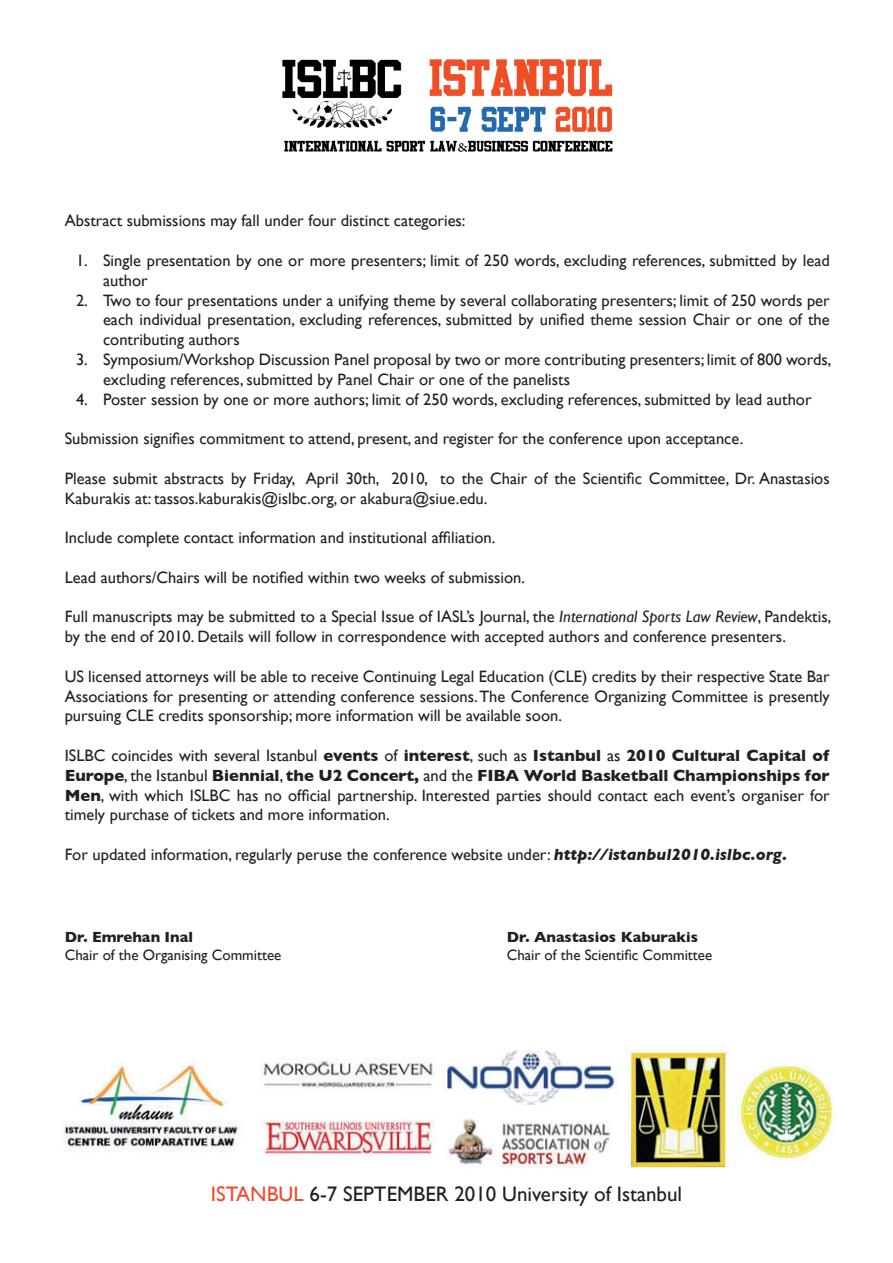
<style>
.page{position:relative;width:893px;height:1263px;background:#fff}
.page>*{position:absolute;margin:0;border:0;box-sizing:border-box;transform-origin:0 0}
.t1{font:21px "Gill Sans";color:#231f20}
.t2{font:16.5px/19.8px "Gill Sans";color:#231f20}
.t3{font:15px "Gill Sans";color:#231f20}
.t4{font:700 15px "Gill Sans";color:#231f20}
.s1{font-style:italic}
.s2{font-weight:700}
.s3{font-weight:700;font-style:italic}
.s4{color:#ef4a2b}
</style>
<div class="page">
<img style="left:63px;top:1050px;width:773px;height:118px">
<img style="left:282px;top:59px;width:331px;height:94px">
<p class="t2" style="left:65px;top:211px;width:402px">Abstract submissions may fall under four distinct categories:</p>
<p class="t2" style="left:103px;top:250px;width:728px;text-indent:-27px">1. Single presentation by one or more presenters; limit of 250 words, excluding references, submitted by lead author</p>
<p class="t2" style="left:103px;top:290px;width:728px;text-align:justify;text-indent:-27px">2. Two to four presentations under a unifying theme by several collaborating presenters; limit of 250 words per each individual presentation, excluding references, submitted by unified theme session Chair or one of the contributing authors</p>
<p class="t2" style="left:103px;top:349px;width:730px;text-indent:-27px">3. Symposium/Workshop Discussion Panel proposal by two or more contributing presenters; limit of 800 words, excluding references, submitted by Panel Chair or one of the panelists</p>
<p class="t2" style="left:76px;top:389px;width:737px">4. Poster session by one or more authors; limit of 250 words, excluding references, submitted by lead author</p>
<p class="t2" style="left:65px;top:428px;width:680px">Submission signifies commitment to attend, present, and register for the conference upon acceptance.</p>
<p class="t2" style="left:65px;top:468px;width:766px">Please submit abstracts by Friday, April 30th, 2010, to the Chair of the Scientific Committee, Dr. Anastasios<br>Kaburakis at: tassos.kaburakis@islbc.org, or akabura@siue.edu.</p>
<p class="t2" style="left:65px;top:527px;width:432px">Include complete contact information and institutional affiliation.</p>
<p class="t2" style="left:65px;top:567px;width:462px">Lead authors/Chairs will be notified within two weeks of submission.</p>
<p class="t2" style="left:65px;top:607px;width:768px">Full manuscripts may be submitted to a Special Issue of IASL’s Journal, the <span class="s1">International Sports Law Review</span>, Pandektis, by the end of 2010. Details will follow in correspondence with accepted authors and conference presenters.</p>
<p class="t2" style="left:65px;top:666px;width:766px;text-align:justify">US licensed attorneys will be able to receive Continuing Legal Education (CLE) credits by their respective State Bar Associations for presenting or attending conference sessions. The Conference Organizing Committee is presently pursuing CLE credits sponsorship; more information will be available soon.</p>
<p class="t2" style="left:65px;top:745px;width:766px;text-align:justify">ISLBC coincides with several Istanbul <span class="s2">events</span> of <span class="s2">interest</span>, such as <span class="s2">Istanbul</span> as <span class="s2">2010 Cultural Capital of Europe</span>, the Istanbul <span class="s2">Biennial</span>, <span class="s2">the U2 Concert,</span> and the <span class="s2">FIBA World Basketball Championships for Men</span>, with which ISLBC has no official partnership. Interested parties should contact each event’s organiser for timely purchase of tickets and more information.</p>
<p class="t2" style="left:65px;top:844px;width:724px">For updated information, regularly peruse the conference website under: <span class="s3">http://istanbul2010.islbc.org.</span></p>
<p class="t4" style="left:65px;top:928px;width:130px">Dr. Emrehan Inal</p>
<p class="t3" style="left:65px;top:946px;width:218px">Chair of the Organising Committee</p>
<p class="t4" style="left:507px;top:928px;width:193px">Dr. Anastasios Kaburakis</p>
<p class="t3" style="left:507px;top:946px;width:207px">Chair of the Scientific Committee</p>
<p class="t1" style="left:211px;top:1181px;width:473px"><span class="s4">ISTANBUL</span> 6-7 SEPTEMBER 2010 University of Istanbul</p>
</div>
